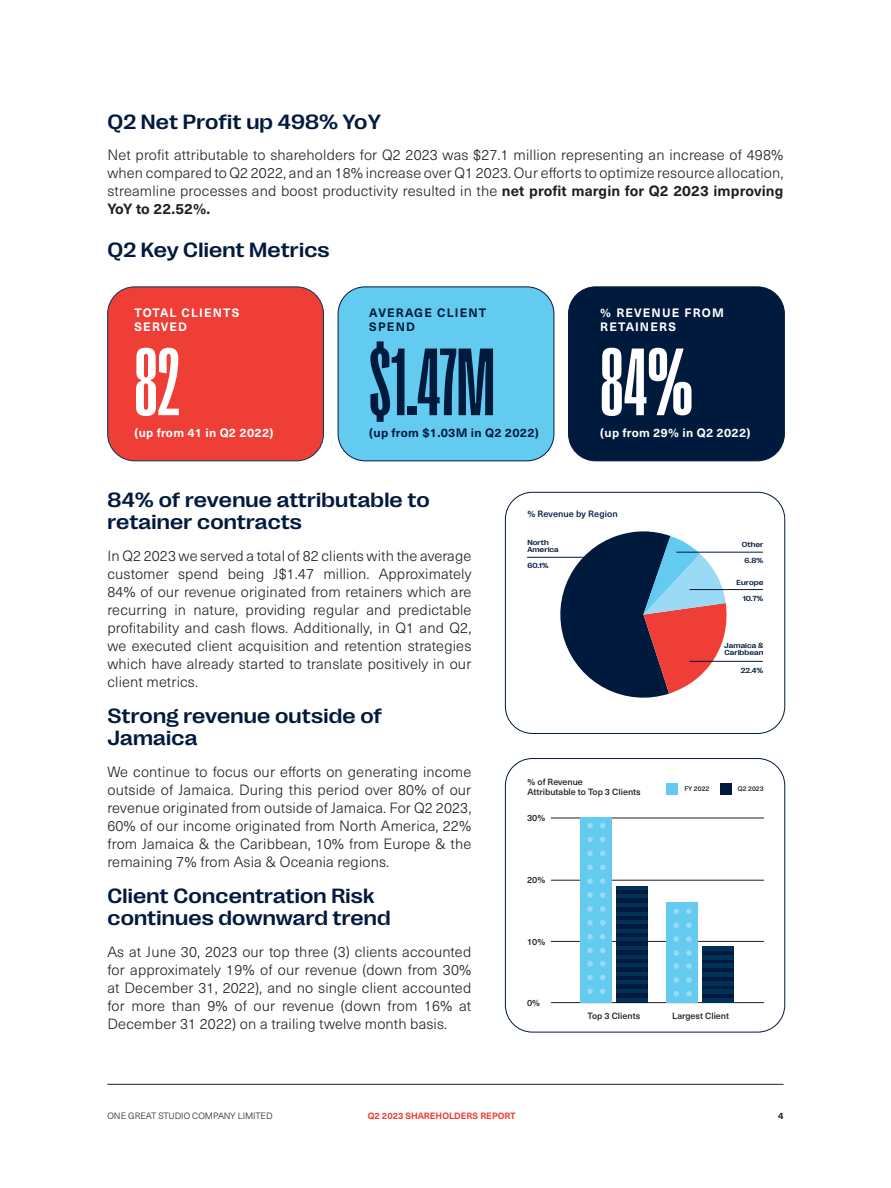
<style>
.page{position:relative;width:891px;height:1188px;background:#fff}
.page>*{position:absolute;margin:0;border:0;box-sizing:border-box;transform-origin:0 0}
.t1{font:700 97.5px "Right Grotesk Tall";color:#001a3d}
.t2{font:700 97.5px "Right Grotesk Tall";color:#fff}
.t3{font:500 expanded 21px/22.5px "Right Grotesk";letter-spacing:.01em;color:#001a3d}
.t4{font:300 14.7px/18px "Neue Haas Unica W1 G";letter-spacing:.01em;color:#231f20;text-align:justify}
.t5{font:700 12px "Neue Haas Unica W1 G";letter-spacing:.025em;color:#fff}
.t6{font:700 12px "Neue Haas Unica W1 G";letter-spacing:.025em;color:#001a3d}
.t7{font:700 12px/14.4px "Neue Haas Unica W1 G";letter-spacing:.1em;color:#fff}
.t8{font:700 12px/14.4px "Neue Haas Unica W1 G";letter-spacing:.08em;color:#fff}
.t9{font:700 12px/14.4px "Neue Haas Unica W1 G";letter-spacing:.1em;color:#001a3d}
.t10{font:300 9px "Neue Haas Unica W1 G";color:#231f20}
.t11{font:700 9px "Neue Haas Unica W1 G";color:#ee3e36}
.t12{font:500 9px "Neue Haas Unica W1 G";letter-spacing:.005em;color:#001a3d}
.t13{font:700 9px "Neue Haas Unica W1 G";color:#231f20}
.t14{font:500 8.85px/10.6px "Neue Haas Unica W1 G";color:#231f20}
.t15{font:500 expanded 7.5px/7.5px "Right Grotesk";letter-spacing:.01em;color:#001a3d}
.t16{font:500 6.75px "Neue Haas Unica W1 G";color:#231f20}
.s1{font-weight:700}
</style>
<div class="page">
<hr style="left:107px;top:1084px;width:677px;height:1px;background:#231f20">
<div style="left:108px;top:287px;width:216px;height:174px;background:#ee3e36;border-radius:27px"></div>
<div style="left:107px;top:287px;width:217px;height:174px;border:1px solid #003660;border-radius:27px"></div>
<div style="left:338px;top:287px;width:216px;height:174px;background:#64cbf0;border-radius:27px"></div>
<div style="left:338px;top:287px;width:216px;height:174px;border:1px solid #001a3d;border-radius:27px"></div>
<div style="left:569px;top:287px;width:215px;height:174px;background:#001a3d;border-radius:27px"></div>
<div style="left:568px;top:287px;width:217px;height:174px;border:1px solid #001a3d;border-radius:27px"></div>
<div style="left:505px;top:492px;width:280px;height:242px;border:1px solid #001a3d;border-radius:27px"></div>
<div style="left:505px;top:758px;width:280px;height:274px;border:1px solid #001a3d;border-radius:27px"></div>
<svg style="left:550px;top:531px;width:181px;height:167px"></svg>
<hr style="left:551px;top:818px;width:213px;height:1px;background:#231f20">
<hr style="left:551px;top:880px;width:213px;height:1px;background:#231f20">
<hr style="left:551px;top:941px;width:213px;height:1px;background:#231f20">
<hr style="left:551px;top:1002px;width:213px;height:1px;background:#231f20">
<div style="left:581px;top:818px;width:31px;height:185px;background:#64cbf0"></div>
<div style="left:617px;top:886px;width:31px;height:117px;background:#001a3d"></div>
<div style="left:667px;top:902px;width:31px;height:101px;background:#64cbf0"></div>
<svg style="left:702px;top:950px;width:31px;height:49px"></svg>
<div style="left:667px;top:784px;width:11px;height:11px;background:#64cbf0"></div>
<div style="left:720px;top:784px;width:12px;height:11px;background:#001a3d"></div>
<svg style="left:587px;top:823px;width:6px;height:5px"></svg>
<svg style="left:600px;top:823px;width:5px;height:5px"></svg>
<svg style="left:587px;top:837px;width:6px;height:5px"></svg>
<svg style="left:600px;top:837px;width:5px;height:5px"></svg>
<svg style="left:587px;top:851px;width:6px;height:5px"></svg>
<svg style="left:600px;top:851px;width:5px;height:5px"></svg>
<svg style="left:587px;top:865px;width:6px;height:5px"></svg>
<svg style="left:600px;top:865px;width:5px;height:5px"></svg>
<svg style="left:587px;top:878px;width:6px;height:6px"></svg>
<svg style="left:600px;top:878px;width:5px;height:6px"></svg>
<svg style="left:587px;top:892px;width:6px;height:6px"></svg>
<svg style="left:600px;top:892px;width:5px;height:6px"></svg>
<svg style="left:587px;top:906px;width:6px;height:6px"></svg>
<svg style="left:600px;top:906px;width:5px;height:6px"></svg>
<svg style="left:587px;top:920px;width:6px;height:6px"></svg>
<svg style="left:600px;top:920px;width:5px;height:6px"></svg>
<svg style="left:587px;top:934px;width:6px;height:5px"></svg>
<svg style="left:600px;top:934px;width:5px;height:5px"></svg>
<svg style="left:587px;top:948px;width:6px;height:5px"></svg>
<svg style="left:600px;top:948px;width:5px;height:5px"></svg>
<svg style="left:587px;top:961px;width:6px;height:5px"></svg>
<svg style="left:600px;top:961px;width:5px;height:5px"></svg>
<svg style="left:587px;top:975px;width:6px;height:5px"></svg>
<svg style="left:600px;top:975px;width:5px;height:5px"></svg>
<svg style="left:587px;top:989px;width:6px;height:5px"></svg>
<svg style="left:600px;top:989px;width:5px;height:5px"></svg>
<svg style="left:674px;top:909px;width:5px;height:5px"></svg>
<svg style="left:686px;top:909px;width:6px;height:5px"></svg>
<svg style="left:674px;top:923px;width:5px;height:5px"></svg>
<svg style="left:686px;top:923px;width:6px;height:5px"></svg>
<svg style="left:674px;top:936px;width:5px;height:6px"></svg>
<svg style="left:686px;top:936px;width:6px;height:6px"></svg>
<svg style="left:674px;top:950px;width:5px;height:6px"></svg>
<svg style="left:686px;top:950px;width:6px;height:6px"></svg>
<svg style="left:674px;top:963px;width:5px;height:6px"></svg>
<svg style="left:686px;top:963px;width:6px;height:6px"></svg>
<svg style="left:674px;top:977px;width:5px;height:6px"></svg>
<svg style="left:686px;top:977px;width:6px;height:6px"></svg>
<svg style="left:674px;top:991px;width:5px;height:6px"></svg>
<svg style="left:686px;top:991px;width:6px;height:6px"></svg>
<hr style="left:617px;top:886px;width:31px;height:4px;background:#003258">
<hr style="left:617px;top:894px;width:31px;height:4px;background:#003258">
<hr style="left:617px;top:903px;width:31px;height:4px;background:#003258">
<hr style="left:617px;top:912px;width:31px;height:3px;background:#003258">
<hr style="left:617px;top:920px;width:31px;height:4px;background:#003258">
<hr style="left:617px;top:929px;width:31px;height:4px;background:#003258">
<hr style="left:617px;top:937px;width:31px;height:4px;background:#003258">
<hr style="left:617px;top:946px;width:31px;height:4px;background:#003258">
<hr style="left:617px;top:955px;width:31px;height:4px;background:#003258">
<hr style="left:617px;top:963px;width:31px;height:4px;background:#003258">
<hr style="left:617px;top:972px;width:31px;height:4px;background:#003258">
<hr style="left:617px;top:980px;width:31px;height:4px;background:#003258">
<hr style="left:617px;top:989px;width:31px;height:4px;background:#003258">
<hr style="left:617px;top:998px;width:31px;height:4px;background:#003258">
<hr style="left:702px;top:946px;width:31px;height:4px;background:#003258">
<hr style="left:702px;top:955px;width:31px;height:4px;background:#003258">
<hr style="left:702px;top:964px;width:31px;height:4px;background:#003258">
<div style="left:702px;top:972px;width:31px;height:5px;background:#003258"></div>
<hr style="left:702px;top:981px;width:31px;height:4px;background:#003258">
<hr style="left:702px;top:990px;width:31px;height:4px;background:#003258">
<hr style="left:702px;top:999px;width:31px;height:4px;background:#003258">
<hr style="left:527px;top:557px;width:100px;height:1px;background:#001a3d">
<hr style="left:676px;top:552px;width:87px;height:1px;background:#001a3d">
<hr style="left:690px;top:589px;width:73px;height:1px;background:#001a3d">
<hr style="left:690px;top:661px;width:73px;height:1px;background:#001a3d">
<p class="t3" style="left:107px;top:110px;width:275px">Q2 Net Profit up 498% YoY</p>
<p class="t4" style="left:107px;top:145px;width:678px">Net profit attributable to shareholders for Q2 2023 was $27.1 million representing an increase of 498% when compared to Q2 2022, and an 18% increase over Q1 2023. Our efforts to optimize resource allocation, streamline processes and boost productivity resulted in the <span class="s1">net profit margin for Q2 2023 improving YoY to 22.52%.</span></p>
<p class="t3" style="left:107px;top:239px;width:224px">Q2 Key Client Metrics</p>
<p class="t8" style="left:134px;top:305px;width:106px">TOTAL CLIENTS<br>SERVED</p>
<p class="t9" style="left:369px;top:305px;width:119px">AVERAGE CLIENT<br>SPEND</p>
<p class="t7" style="left:600px;top:305px;width:125px">% REVENUE FROM<br>RETAINERS</p>
<p class="t2" style="left:134px;top:332px;width:47px">82</p>
<p class="t1" style="left:369px;top:332px;width:127px">$1.47M</p>
<p class="t2" style="left:600px;top:332px;width:94px">84%</p>
<p class="t5" style="left:134px;top:423px;width:141px">(up from 41 in Q2 2022)</p>
<p class="t6" style="left:369px;top:423px;width:171px">(up from $1.03M in Q2 2022)</p>
<p class="t5" style="left:600px;top:423px;width:152px">(up from 29% in Q2 2022)</p>
<p class="t3" style="left:107px;top:488px;width:324px">84% of revenue attributable to retainer contracts</p>
<p class="t4" style="left:107px;top:546px;width:365px">In Q2 2023 we served a total of 82 clients with the average customer spend being J$1.47 million. Approximately 84% of our revenue originated from retainers which are recurring in nature, providing regular and predictable profitability and cash flows. Additionally, in Q1 and Q2, we executed client acquisition and retention strategies which have already started to translate positively in our client metrics.</p>
<p class="t3" style="left:107px;top:704px;width:276px">Strong revenue outside of<br>Jamaica</p>
<p class="t4" style="left:107px;top:762px;width:365px">We continue to focus our efforts on generating income outside of Jamaica. During this period over 80% of our revenue originated from outside of Jamaica. For Q2 2023, 60% of our income originated from North America, 22% from Jamaica &amp; the Caribbean, 10% from Europe &amp; the remaining 7% from Asia &amp; Oceania regions.</p>
<p class="t3" style="left:107px;top:884px;width:285px">Client Concentration Risk continues downward trend</p>
<p class="t4" style="left:107px;top:942px;width:366px">As at June 30, 2023 our top three (3) clients accounted for approximately 19% of our revenue (down from 30% at December 31, 2022), and no single client accounted for more than 9% of our revenue (down from 16% at December 31 2022) on a trailing twelve month basis.</p>
<p class="t12" style="left:527px;top:507px;width:92px">% Revenue by Region</p>
<p class="t15" style="left:527px;top:538px;width:33px">North<br>America</p>
<p class="t15" style="left:527px;top:562px;width:23px">60.1%</p>
<p class="t14" style="left:528px;top:776px;width:115px">% of Revenue<br>Attributable to Top 3 Clients</p>
<p class="t14" style="left:527px;top:812px;width:20px">30%</p>
<p class="t14" style="left:527px;top:874px;width:20px">20%</p>
<p class="t14" style="left:527px;top:936px;width:20px">10%</p>
<p class="t14" style="left:527px;top:997px;width:15px">0%</p>
<p class="t15" style="left:742px;top:541px;width:23px">Other</p>
<p class="t15" style="left:737px;top:578px;width:28px">Europe</p>
<p class="t15" style="left:745px;top:557px;width:20px">6.8%</p>
<p class="t15" style="left:743px;top:594px;width:22px">10.7%</p>
<p class="t15" style="left:724px;top:641px;width:41px">Jamaica &amp;</p>
<p class="t15" style="left:724px;top:649px;width:41px">Caribbean</p>
<p class="t15" style="left:741px;top:666px;width:24px">22.4%</p>
<p class="t16" style="left:684px;top:784px;width:27px">FY 2022</p>
<p class="t16" style="left:738px;top:784px;width:27px">Q2 2023</p>
<p class="t14" style="left:588px;top:1010px;width:54px">Top 3 Clients</p>
<p class="t14" style="left:672px;top:1010px;width:58px">Largest Client</p>
<p class="t10" style="left:107px;top:1110px;width:167px">ONE GREAT STUDIO COMPANY LIMITED</p>
<p class="t11" style="left:368px;top:1109px;width:150px">Q2 2023 SHAREHOLDERS REPORT</p>
<p class="t13" style="left:778px;top:1109px;width:7px">4</p>
</div>
